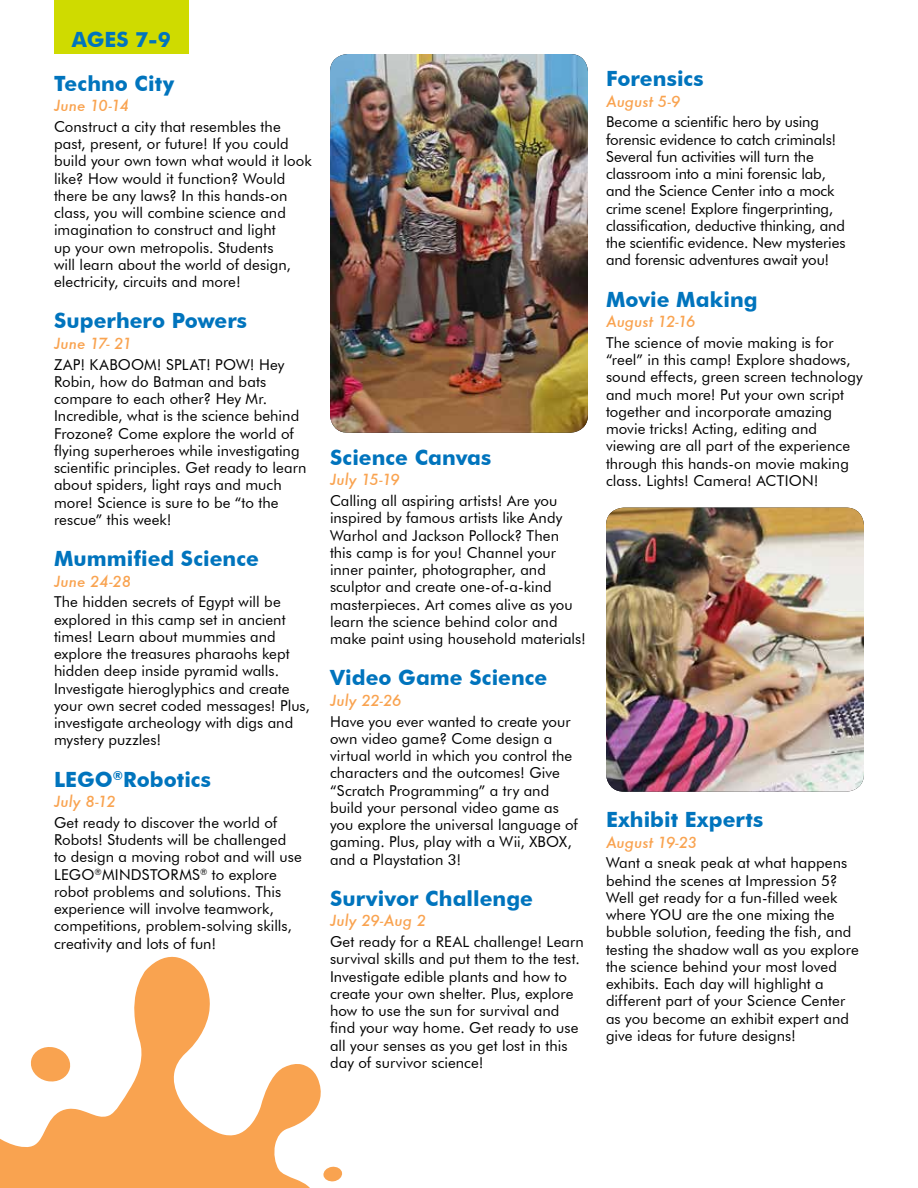
<style>
.page{position:relative;width:918px;height:1188px;background:#fff}
.page>*{position:absolute;margin:0;border:0;box-sizing:border-box;transform-origin:0 0}
.t1{font:700 21px/44.1px "Futura BT";letter-spacing:.005em;color:#0074bd;text-align:right}
.t2{font:15px/17.2px "Futura BT";letter-spacing:.005em;color:#000}
.t3{font:italic 500 15px "Futura";letter-spacing:.005em;color:#f9a350}
</style>
<div class="page">
<div style="left:54px;top:0;width:135px;height:54px;background:#cfdb00"></div>
<img style="left:606px;top:508px;width:258px;height:284px">
<img style="left:330px;top:54px;width:258px;height:379px">
<svg style="left:0;top:956px;width:321px;height:232px"></svg>
<svg style="left:29px;top:1045px;width:43px;height:38px"></svg>
<svg style="left:323px;top:1166px;width:20px;height:16px"></svg>
<h1 class="t1" style="left:54px;top:17px;width:122px">Ages 7-9<br>Techno City</h1>
<p class="t3" style="left:54px;top:95px;width:76px">June 10-14</p>
<p class="t2" style="left:54px;top:118px;width:259px">Construct a city that resembles the past, present, or future! If you could build your own town what would it look like? How would it function? Would there be any laws? In this hands-on class, you will combine science and imagination to construct and light<br>up your own metropolis. Students<br>will learn about the world of design, electricity, circuits and more!</p>
<h1 class="t1" style="left:54px;top:299px;width:195px">Superhero Powers</h1>
<p class="t3" style="left:54px;top:333px;width:80px">June 17- 21</p>
<p class="t2" style="left:54px;top:356px;width:254px">ZAP! KABOOM! SPLAT! POW! Hey<br>Robin, how do Batman and bats compare to each other? Hey Mr.<br>Incredible, what is the science behind<br>Frozone? Come explore the world of flying superheroes while investigating scientific principles. Get ready to learn about spiders, light rays and much more! Science is sure to be “to the rescue” this week!</p>
<h1 class="t1" style="left:54px;top:536px;width:207px">Mummified Science</h1>
<p class="t3" style="left:54px;top:571px;width:78px">June 24-28</p>
<p class="t2" style="left:54px;top:593px;width:258px">The hidden secrets of Egypt will be explored in this camp set in ancient times! Learn about mummies and explore the treasures pharaohs kept hidden deep inside pyramid walls.<br>Investigate hieroglyphics and create your own secret coded messages! Plus, investigate archeology with digs and mystery puzzles!</p>
<h1 class="t1" style="left:54px;top:757px;width:159px">LEGO<sup>®</sup>Robotics</h1>
<p class="t3" style="left:54px;top:791px;width:63px">July 8-12</p>
<p class="t2" style="left:54px;top:814px;width:249px">Get ready to discover the world of Robots! Students will be challenged to design a moving robot and will use LEGO<sup>®</sup>MINDSTORMS<sup>®</sup> to explore robot problems and solutions. This experience will involve teamwork, competitions, problem-solving skills, creativity and lots of fun!</p>
<h1 class="t1" style="left:330px;top:435px;width:163px">Science Canvas</h1>
<p class="t3" style="left:330px;top:470px;width:71px">July 15-19</p>
<p class="t2" style="left:330px;top:492px;width:258px">Calling all aspiring artists! Are you inspired by famous artists like Andy Warhol and Jackson Pollock? Then<br>this camp is for you! Channel your inner painter, photographer, and sculptor and create one-of-a-kind masterpieces. Art comes alive as you learn the science behind color and make paint using household materials!</p>
<h1 class="t1" style="left:330px;top:656px;width:219px">Video Game Science</h1>
<p class="t3" style="left:330px;top:690px;width:73px">July 22-26</p>
<p class="t2" style="left:330px;top:712px;width:249px">Have you ever wanted to create your own video game? Come design a virtual world in which you control the characters and the outcomes! Give “Scratch Programming” a try and build your personal video game as you explore the universal language of gaming. Plus, play with a Wii, XBOX, and a Playstation 3!</p>
<h1 class="t1" style="left:330px;top:876px;width:205px">Survivor Challenge</h1>
<p class="t3" style="left:330px;top:911px;width:97px">July 29-Aug 2</p>
<p class="t2" style="left:330px;top:933px;width:255px">Get ready for a REAL challenge! Learn survival skills and put them to the test.<br>Investigate edible plants and how to create your own shelter. Plus, explore how to use the sun for survival and find your way home. Get ready to use all your senses as you get lost in this day of survivor science!</p>
<h1 class="t1" style="left:606px;top:56px;width:99px">Forensics</h1>
<p class="t3" style="left:606px;top:91px;width:76px">August 5-9</p>
<p class="t2" style="left:606px;top:113px;width:241px">Become a scientific hero by using forensic evidence to catch criminals!<br>Several fun activities will turn the classroom into a mini forensic lab, and the Science Center into a mock crime scene! Explore fingerprinting, classification, deductive thinking, and the scientific evidence. New mysteries and forensic adventures await you!</p>
<h1 class="t1" style="left:606px;top:277px;width:153px">Movie Making</h1>
<p class="t3" style="left:606px;top:311px;width:91px">August 12-16</p>
<p class="t2" style="left:606px;top:334px;width:258px">The science of movie making is for “reel” in this camp! Explore shadows, sound effects, green screen technology and much more! Put your own script together and incorporate amazing movie tricks! Acting, editing and viewing are all part of the experience through this hands-on movie making class. Lights! Camera! ACTION!</p>
<h1 class="t1" style="left:606px;top:797px;width:159px">Exhibit Experts</h1>
<p class="t3" style="left:606px;top:832px;width:93px">August 19-23</p>
<p class="t2" style="left:606px;top:854px;width:254px">Want a sneak peak at what happens behind the scenes at Impression 5?<br>Well get ready for a fun-filled week where YOU are the one mixing the bubble solution, feeding the fish, and testing the shadow wall as you explore the science behind your most loved exhibits. Each day will highlight a different part of your Science Center as you become an exhibit expert and give ideas for future designs!</p>
</div>
